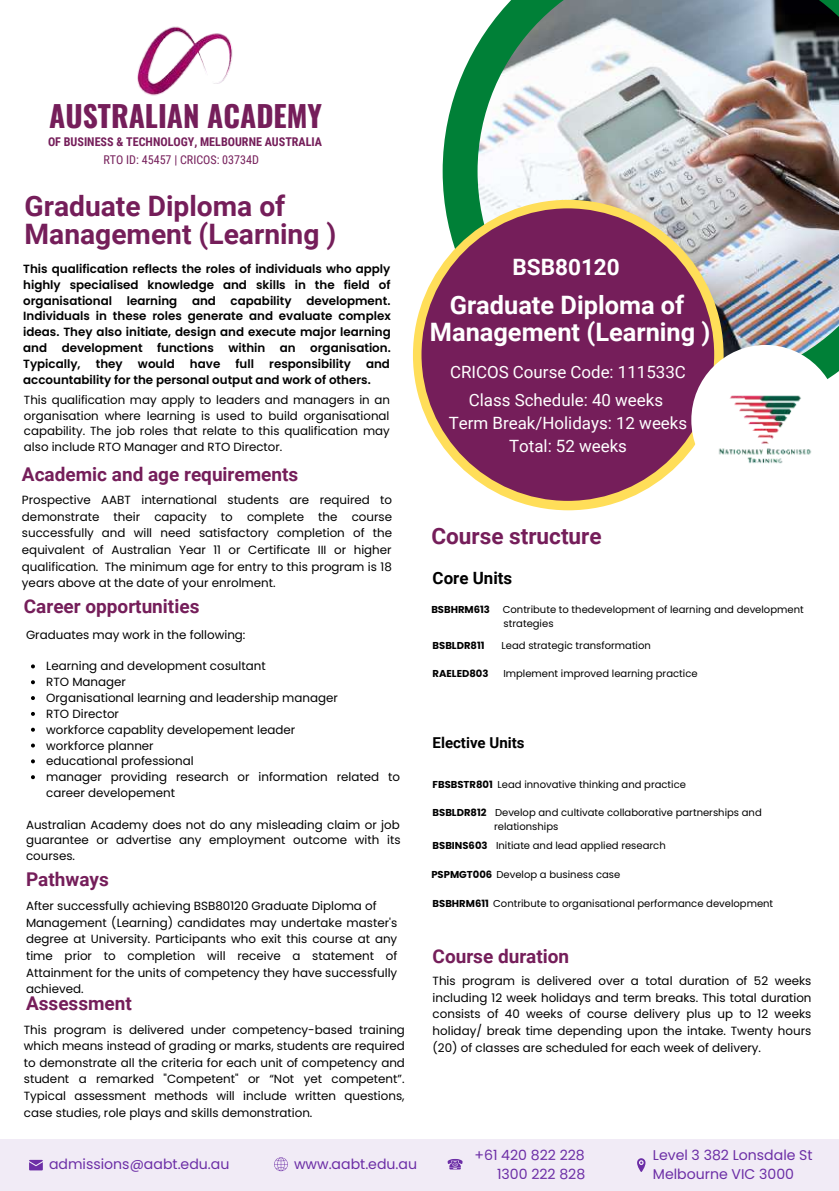
<style>
.page{position:relative;width:839px;height:1191px;background:#fff}
.page>*{position:absolute;margin:0;border:0;box-sizing:border-box;transform-origin:0 0}
.t1{font:700 29.4px "Oswald";color:#751e5a}
.t2{font:700 28.2px/28.6px "Roboto";color:#751e5a}
.t3{font:700 25.4px/27.4px "Roboto";color:#fff;text-align:center}
.t4{font:700 22.6px "Roboto";color:#751e5a}
.t5{font:700 22.6px "Roboto";color:#fff}
.t6{font:700 19px "Roboto";color:#751e5a}
.t7{font:17px/23.2px "Roboto";color:#fff;text-align:center}
.t8{font:700 17px "Roboto";color:#000}
.t9{font:700 15px "Roboto";color:#000}
.t10{font:14px/19px "Poppins";color:#6c2ea6;text-align:right}
.t11{font:700 12px "Roboto Condensed";color:#751e5a}
.t12{font:12px "Roboto Condensed";color:#751e5a}
.t13{font:11.8px/16.6px "Poppins";color:#000;text-align:justify}
.t14{font:600 11.8px/15.8px "Poppins";color:#000;text-align:justify}
.t15{font:10px/13.4px "Poppins";color:#000}
.t16{font:700 10px "Poppins";color:#000}
.s1{font-weight:700}
</style>
<div class="page">
<div style="left:0;top:1139px;width:838px;height:52px;background:#f1ebf6"></div>
<svg style="left:29px;top:1160px;width:14px;height:10px"></svg>
<svg style="left:447px;top:1159px;width:16px;height:11px"></svg>
<svg style="left:637px;top:1158px;width:8px;height:14px"></svg>
<svg style="left:274px;top:1157px;width:14px;height:14px"></svg>
<svg style="left:442px;top:45px;width:35px;height:219px;fill:#008037"></svg>
<img style="left:477px;top:0;width:361px;height:380px">
<div style="left:413px;top:200px;width:310px;height:310px;background:#ffde59;border-radius:50%"></div>
<div style="left:421px;top:208px;width:293px;height:293px;background:#751e5a;border-radius:50%"></div>
<div style="left:691px;top:345px;width:147px;height:150px;background:#fff;border-radius:50%"></div>
<img style="left:718px;top:395px;width:94px;height:69px">
<img style="left:137px;top:26px;width:96px;height:70px">
<svg style="left:31px;top:664px;width:4px;height:4px"></svg>
<svg style="left:31px;top:680px;width:4px;height:4px"></svg>
<svg style="left:31px;top:696px;width:4px;height:4px"></svg>
<svg style="left:31px;top:712px;width:4px;height:4px"></svg>
<svg style="left:31px;top:728px;width:4px;height:4px"></svg>
<svg style="left:31px;top:744px;width:4px;height:4px"></svg>
<svg style="left:31px;top:759px;width:4px;height:4px"></svg>
<svg style="left:31px;top:775px;width:4px;height:4px"></svg>
<h1 class="t1" style="left:49px;top:93px;width:274px">AUSTRALIAN ACADEMY</h1>
<p class="t11" style="left:48px;top:135px;width:275px">OF BUSINESS &amp; TECHNOLOGY, MELBOURNE AUSTRALIA</p>
<p class="t12" style="left:104px;top:153px;width:157px">RTO ID: 45457 | CRICOS: 03734D</p>
<h2 class="t2" style="left:25px;top:192px;width:313px">Graduate Diploma of<br>Management (Learning )</h2>
<p class="t14" style="left:23px;top:261px;width:369px">This qualification reflects the roles of individuals who apply highly specialised knowledge and skills in the field of organisational learning and capability development.<br>Individuals in these roles generate and evaluate complex ideas. They also initiate, design and execute major learning and development functions within an organisation.<br>Typically,</p>
<p class="t14" style="left:96px;top:356px;width:28px">they</p>
<p class="t14" style="left:138px;top:356px;width:38px">would</p>
<p class="t14" style="left:190px;top:356px;width:32px">have</p>
<p class="t14" style="left:235px;top:356px;width:20px">full</p>
<p class="t14" style="left:269px;top:356px;width:83px">responsibility</p>
<p class="t14" style="left:23px;top:356px;width:368px;text-indent:343px">and accountability for the personal output and work of others.</p>
<p class="t13" style="left:24px;top:392px;width:367px;line-height:15.8px">This qualification may apply to leaders and managers in an organisation where learning is used to build organisational capability. The job roles that relate to this qualification may also include RTO Manager and RTO Director.</p>
<h3 class="t6" style="left:22px;top:463px;width:278px">Academic and age requirements</h3>
<p class="t13" style="left:22px;top:492px;width:372px">Prospective AABT international students are required to demonstrate their capacity to complete the course successfully and will need satisfactory completion of the equivalent of Australian Year 11 or Certificate III or higher qualification. The minimum age for entry to this program is 18 years above at the date of your enrolment.</p>
<h3 class="t6" style="left:24px;top:595px;width:177px">Career opportunities</h3>
<p class="t13" style="left:26px;top:626px;width:221px">Graduates may work in the following:</p>
<p class="t13" style="left:46px;top:658px;width:355px;line-height:15.8px;text-align:left">Learning and development cosultant<br>RTO Manager<br>Organisational learning and leadership manager<br>RTO Director<br>workforce capablity developement leader<br>workforce planner<br>educational professional<br>manager providing research or information related to career developement</p>
<p class="t13" style="left:26px;top:817px;width:376px;line-height:15.8px">Australian Academy does not do any misleading claim or job guarantee or advertise any employment outcome with its courses.</p>
<h3 class="t6" style="left:26px;top:868px;width:84px">Pathways</h3>
<p class="t13" style="left:26px;top:898px;width:373px;text-align:left">After successfully achieving BSB80120 Graduate Diploma of Management (Learning) candidates may undertake master's degree at University. Participants who exit this course at any time prior to completion will receive a statement of Attainment for the units of competency they have successfully achieved.</p>
<h3 class="t6" style="left:26px;top:992px;width:107px">Assessment</h3>
<p class="t13" style="left:24px;top:1021px;width:382px">This program is delivered under competency-based training which means instead of grading or marks, students are required to demonstrate all the criteria for each unit of competency and student a remarked "Competent" or “Not yet competent”.<br>Typical assessment methods will include written questions, case studies, role plays and skills demonstration.</p>
<h3 class="t5" style="left:512px;top:254px;width:109px">BSB80120</h3>
<h3 class="t3" style="left:430px;top:292px;width:282px">Graduate Diploma of<br>Management (Learning )</h3>
<h3 class="t7" style="left:450px;top:361px;width:237px">CRICOS Course Code: 111533C</h3>
<h3 class="t7" style="left:449px;top:389px;width:240px">Class Schedule: 40 weeks<br>Term Break/Holidays: 12 weeks<br>Total: 52 weeks</h3>
<h3 class="t4" style="left:431px;top:523px;width:172px">Course structure</h3>
<h3 class="t8" style="left:432px;top:568px;width:81px">Core Units</h3>
<p class="t16" style="left:431px;top:603px;width:60px">BSBHRM613</p>
<p class="t15" style="left:502px;top:603px;width:302px">Contribute to thedevelopment of learning and development strategies</p>
<p class="t16" style="left:432px;top:638px;width:53px">BSBLDR811</p>
<p class="t15" style="left:501px;top:638px;width:151px">Lead strategic transformation</p>
<p class="t16" style="left:432px;top:667px;width:57px">RAELED803</p>
<p class="t15" style="left:503px;top:667px;width:196px">Implement improved learning practice</p>
<p class="t9" style="left:432px;top:734px;width:93px">Elective Units</p>
<p class="t15" style="left:432px;top:778px;width:255px"><span class="s1">FBSBSTR801</span> Lead innovative thinking and practice</p>
<p class="t15" style="left:494px;top:806px;width:269px;text-indent:-62px"><span class="s1">BSBLDR812</span> Develop and cultivate collaborative partnerships and relationships</p>
<p class="t15" style="left:432px;top:838px;width:235px"><span class="s1">BSBINS603</span> Initiate and lead applied research</p>
<p class="t15" style="left:431px;top:867px;width:190px"><span class="s1">PSPMGT006</span> Develop a business case</p>
<p class="t15" style="left:432px;top:896px;width:342px"><span class="s1">BSBHRM611</span> Contribute to organisational performance development</p>
<h3 class="t6" style="left:432px;top:945px;width:138px">Course duration</h3>
<p class="t13" style="left:432px;top:973px;width:380px">This program is delivered over a total duration of 52 weeks including 12 week holidays and term breaks. This total duration consists of 40 weeks of course delivery plus up to 12 weeks holiday/ break time depending upon the intake. Twenty hours (20) of classes are scheduled for each week of delivery.</p>
<p class="t10" style="left:49px;top:1155px;width:182px">admissions@aabt.edu.au</p>
<p class="t10" style="left:294px;top:1155px;width:125px">www.aabt.edu.au</p>
<p class="t10" style="left:474px;top:1145px;width:112px">+61 420 822 228<br>1300 222 828</p>
<p class="t10" style="left:653px;top:1145px;width:161px;text-align:left">Level 3 382 Lonsdale St<br>Melbourne VIC 3000</p>
</div>
